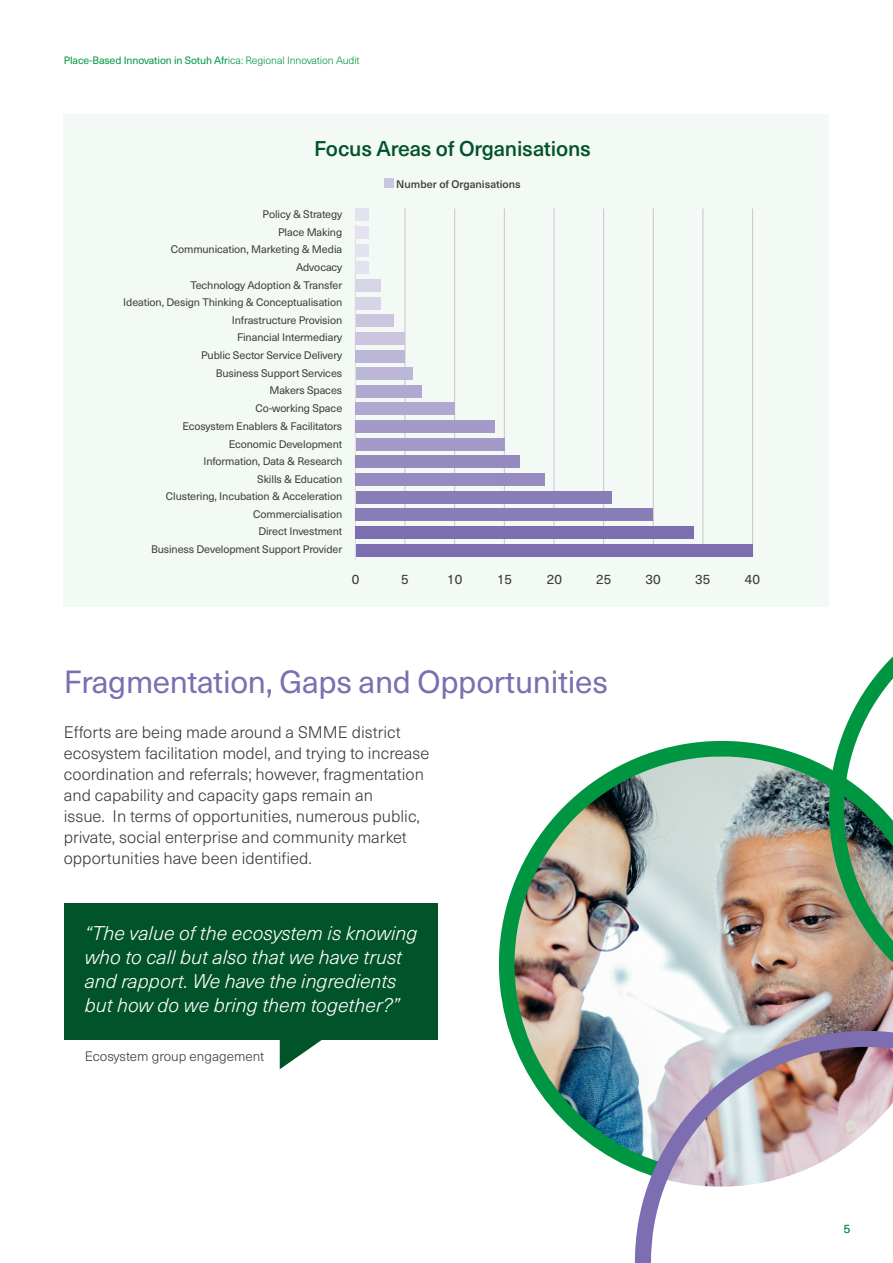
<style>
.page{position:relative;width:893px;height:1263px;background:#fff}
.page>*{position:absolute;margin:0;border:0;box-sizing:border-box;transform-origin:0 0}
.Subtitle{font:31.5px "Neue Haas Unica W1 G";letter-spacing:-.01em;color:#7c6eb0}
.Small_subtitle_3{font:500 21px "Neue Haas Unica W1 G";letter-spacing:-.01em;color:#01532a}
.t1{font:italic 300 19.5px/24px "Neue Haas Unica W1 G";color:#fff}
.Body{font:300 16.5px/21px "Neue Haas Unica W1 G";color:#3c3c3b}
.Body-2{font:300 13.5px "Neue Haas Unica W1 G";color:#3c3c3b}
.Small_subtitle{font:13.5px "Neue Haas Unica W1 G";letter-spacing:-.01em;color:#3c3c3b}
.Body-3{font:300 12px "Neue Haas Unica W1 G";color:#009641}
.Small_subtitle-2{font:10.8px "Neue Haas Unica W1 G";letter-spacing:-.01em;color:#3c3c3b}
.Labels{font:500 10.8px "Neue Haas Unica W1 G";color:#3c3c3b}
.Small_subtitle-3{font:10.5px "Neue Haas Unica W1 G";letter-spacing:-.01em;color:#009641}
.s1{font-weight:300}
</style>
<div class="page">
<div style="left:64px;top:115px;width:765px;height:492px;background:#f3f9f4"></div>
<svg style="left:840px;top:656px;width:53px;height:85px"></svg>
<img style="left:499px;top:741px;width:394px;height:429px">
<svg style="left:635px;top:1031px;width:258px;height:232px"></svg>
<hr style="left:355px;top:224px;width:1px;height:336px;background:#dadada">
<hr style="left:554px;top:209px;width:1px;height:347px;background:#c6c6c6">
<hr style="left:454px;top:209px;width:1px;height:347px;background:#c6c6c6">
<hr style="left:653px;top:209px;width:1px;height:347px;background:#c6c6c6">
<hr style="left:703px;top:209px;width:1px;height:347px;background:#c6c6c6">
<hr style="left:405px;top:209px;width:1px;height:347px;background:#c6c6c6">
<hr style="left:603px;top:209px;width:1px;height:347px;background:#c6c6c6">
<hr style="left:504px;top:209px;width:1px;height:347px;background:#c6c6c6">
<hr style="left:752px;top:209px;width:1px;height:347px;background:#c6c6c6">
<div style="left:356px;top:544px;width:396px;height:12px;background:#7c6eb0"></div>
<div style="left:356px;top:367px;width:57px;height:13px;background:#bdb7d7"></div>
<div style="left:356px;top:455px;width:164px;height:13px;background:#968bc0"></div>
<div style="left:356px;top:279px;width:25px;height:13px;background:#d8d4e7"></div>
<div style="left:356px;top:526px;width:338px;height:13px;background:#7c6eb0"></div>
<div style="left:356px;top:350px;width:49px;height:12px;background:#bdb7d7"></div>
<div style="left:356px;top:438px;width:148px;height:13px;background:#a39ac8"></div>
<div style="left:356px;top:261px;width:13px;height:13px;background:#e5e2ef"></div>
<div style="left:356px;top:508px;width:297px;height:13px;background:#897db8"></div>
<div style="left:356px;top:332px;width:49px;height:13px;background:#cbc5df"></div>
<div style="left:356px;top:420px;width:139px;height:13px;background:#a39ac8"></div>
<div style="left:356px;top:244px;width:13px;height:13px;background:#e5e2ef"></div>
<div style="left:356px;top:491px;width:255px;height:12px;background:#897db8"></div>
<div style="left:356px;top:314px;width:38px;height:13px;background:#cbc5df"></div>
<div style="left:356px;top:403px;width:99px;height:12px;background:#b0a8d0"></div>
<div style="left:356px;top:226px;width:13px;height:13px;background:#e5e2ef"></div>
<div style="left:356px;top:473px;width:189px;height:13px;background:#968bc0"></div>
<div style="left:356px;top:297px;width:25px;height:12px;background:#d8d4e7"></div>
<div style="left:356px;top:385px;width:66px;height:13px;background:#b0a8d0"></div>
<div style="left:356px;top:209px;width:13px;height:12px;background:#e5e2ef"></div>
<div style="left:384px;top:178px;width:10px;height:10px;background:#cbc5df"></div>
<div style="left:64px;top:904px;width:373px;height:136px;background:#01532a"></div>
<svg style="left:279px;top:1040px;width:43px;height:29px"></svg>
<p class="Small_subtitle-3" style="left:64px;top:52px;width:297px">Place-Based Innovation in Sotuh Afr<span class="s1">ica: Regional Innovation Audit</span></p>
<p class="Small_subtitle_3" style="left:314px;top:133px;width:278px">Focus Areas of Organisations</p>
<p class="Small_subtitle-2" style="left:263px;top:206px;width:81px">Policy &amp; Strategy</p>
<p class="Small_subtitle-2" style="left:278px;top:224px;width:66px">Place Making</p>
<p class="Small_subtitle-2" style="left:171px;top:241px;width:173px">Communication, Marketing &amp; Media</p>
<p class="Small_subtitle-2" style="left:296px;top:259px;width:48px">Advocacy</p>
<p class="Small_subtitle-2" style="left:190px;top:277px;width:153px">Technology Adoption &amp; Transfer</p>
<p class="Small_subtitle-2" style="left:123px;top:294px;width:220px">Ideation, Design Thinking &amp; Conceptualisation</p>
<p class="Small_subtitle-2" style="left:232px;top:312px;width:112px">Infrastructure Provision</p>
<p class="Small_subtitle-2" style="left:237px;top:330px;width:107px">Financial Intermediary</p>
<p class="Small_subtitle-2" style="left:201px;top:347px;width:143px">Public Sector Service Delivery</p>
<p class="Small_subtitle-2" style="left:216px;top:365px;width:128px">Business Support Services</p>
<p class="Small_subtitle-2" style="left:269px;top:383px;width:74px">Makers Spaces</p>
<p class="Small_subtitle-2" style="left:255px;top:400px;width:88px">Co-working Space</p>
<p class="Small_subtitle-2" style="left:182px;top:418px;width:161px">Ecosystem Enablers &amp; Facilitators</p>
<p class="Small_subtitle-2" style="left:229px;top:436px;width:115px">Economic Development</p>
<p class="Small_subtitle-2" style="left:203px;top:453px;width:140px">Information, Data &amp; Research</p>
<p class="Small_subtitle-2" style="left:257px;top:471px;width:86px">Skills &amp; Education</p>
<p class="Small_subtitle-2" style="left:166px;top:488px;width:178px">Clustering, Incubation &amp; Acceleration</p>
<p class="Small_subtitle-2" style="left:253px;top:506px;width:91px">Commercialisation</p>
<p class="Small_subtitle-2" style="left:258px;top:524px;width:85px">Direct Investment</p>
<p class="Small_subtitle-2" style="left:151px;top:541px;width:193px">Business Development Support Provider</p>
<p class="Labels" style="left:396px;top:176px;width:126px">Number of Organisations</p>
<p class="Small_subtitle" style="left:352px;top:569px;width:9px">0</p>
<p class="Small_subtitle" style="left:401px;top:569px;width:9px">5</p>
<p class="Small_subtitle" style="left:447px;top:569px;width:17px">10</p>
<p class="Small_subtitle" style="left:497px;top:569px;width:17px">15</p>
<p class="Small_subtitle" style="left:547px;top:569px;width:17px">20</p>
<p class="Small_subtitle" style="left:596px;top:569px;width:17px">25</p>
<p class="Small_subtitle" style="left:646px;top:569px;width:17px">30</p>
<p class="Small_subtitle" style="left:695px;top:569px;width:17px">35</p>
<p class="Small_subtitle" style="left:745px;top:569px;width:17px">40</p>
<p class="Subtitle" style="left:64px;top:659px;width:546px">Fragmentation, Gaps and Opportunities</p>
<p class="Body" style="left:64px;top:721px;width:367px">Efforts are being made around a SMME district ecosystem facilitation model, and trying to increase coordination and referrals; however, fragmentation and capability and capacity gaps remain an<br>issue. In terms of opportunities, numerous public, private, social enterprise and community market opportunities have been identified.</p>
<p class="t1" style="left:85px;top:920px;width:334px">“The value of the ecosystem is knowing who to call but also that we have trust and rapport. We have the ingredients but how do we bring them together?”</p>
<p class="Body-2" style="left:85px;top:1046px;width:181px">Ecosystem group engagement</p>
<p class="Body-3" style="left:844px;top:1220px;width:8px">5</p>
</div>
